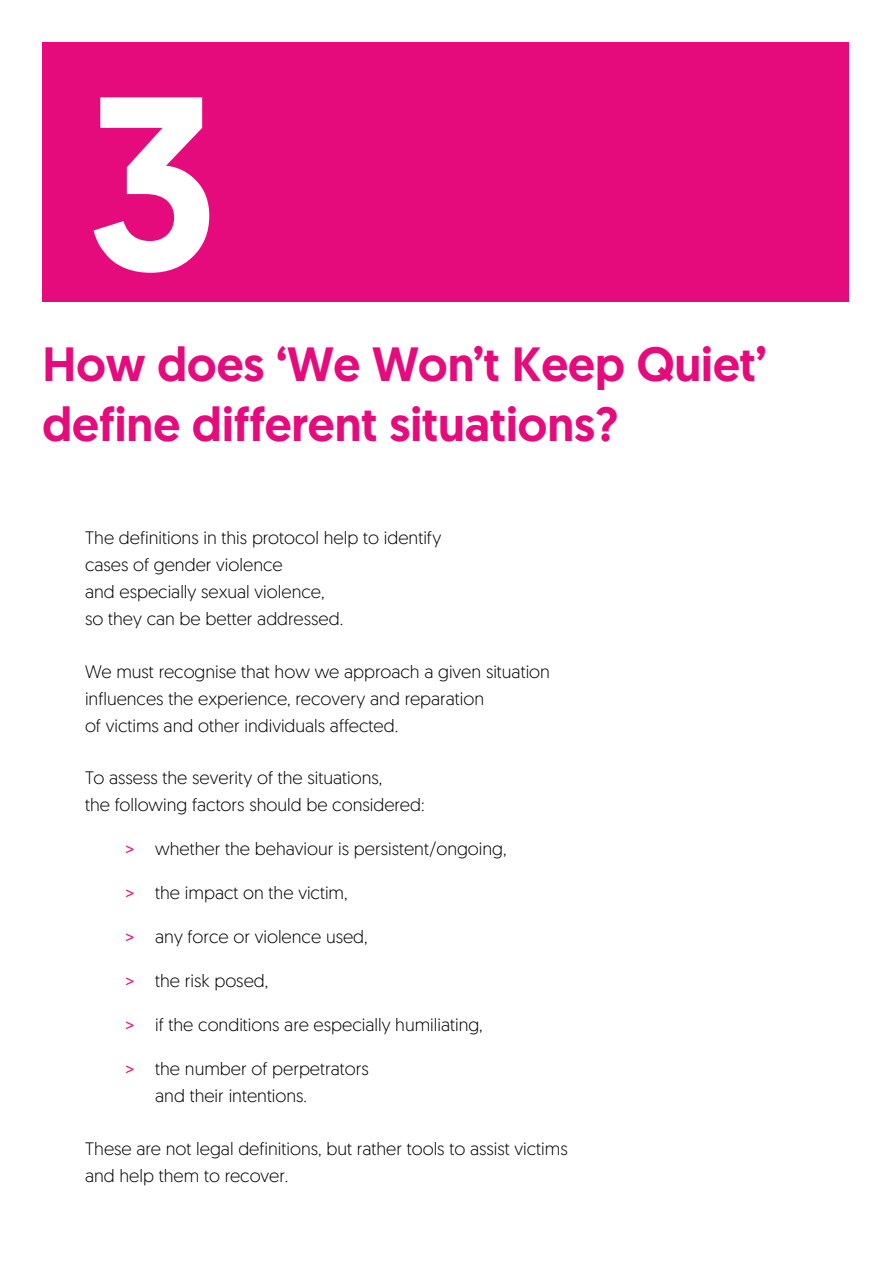
<style>
.page{position:relative;width:893px;height:1263px;background:#fff}
.page>*{position:absolute;margin:0;border:0;box-sizing:border-box;transform-origin:0 0}
.H2-texto{font:500 246px "Geomanist";color:#fff}
.H2-texto-2{font:500 48px/60px "Geomanist";color:#e50b7d}
.t1{font:300 18px/27px "Geomanist";color:#000}
.s1{font-weight:400;color:#e50b7d}
</style>
<div class="page">
<div style="left:43px;top:43px;width:806px;height:259px;background:#e50b7d"></div>
<h2 class="H2-texto" style="left:85px;top:20px;width:135px">3</h2>
<h2 class="H2-texto-2" style="left:43px;top:333px;width:726px">How does ‘We Won’t Keep Quiet’ define different situations?</h2>
<p class="t1" style="left:85px;top:524px;width:358px">The definitions in this protocol help to identify cases of gender violence<br>and especially sexual violence,<br>so they can be better addressed.</p>
<p class="t1" style="left:85px;top:657px;width:466px">We must recognise that how we approach a given situation influences the experience, recovery and reparation<br>of victims and other individuals affected.</p>
<p class="t1" style="left:85px;top:764px;width:341px">To assess the severity of the situations,<br>the following factors should be considered:</p>
<p class="t1" style="left:125px;top:835px;width:383px"><span class="s1">&gt;</span> whether the behaviour is persistent/ongoing,</p>
<p class="t1" style="left:125px;top:879px;width:224px"><span class="s1">&gt;</span> the impact on the victim,</p>
<p class="t1" style="left:125px;top:923px;width:244px"><span class="s1">&gt;</span> any force or violence used,</p>
<p class="t1" style="left:125px;top:967px;width:144px"><span class="s1">&gt;</span> the risk posed,</p>
<p class="t1" style="left:125px;top:1011px;width:359px"><span class="s1">&gt;</span> if the conditions are especially humiliating,</p>
<p class="t1" style="left:155px;top:1055px;width:215px;text-indent:-30px"><span class="s1">&gt;</span> the number of perpetrators and their intentions.</p>
<p class="t1" style="left:85px;top:1134px;width:484px">These are not legal definitions, but rather tools to assist victims and help them to recover.</p>
</div>
